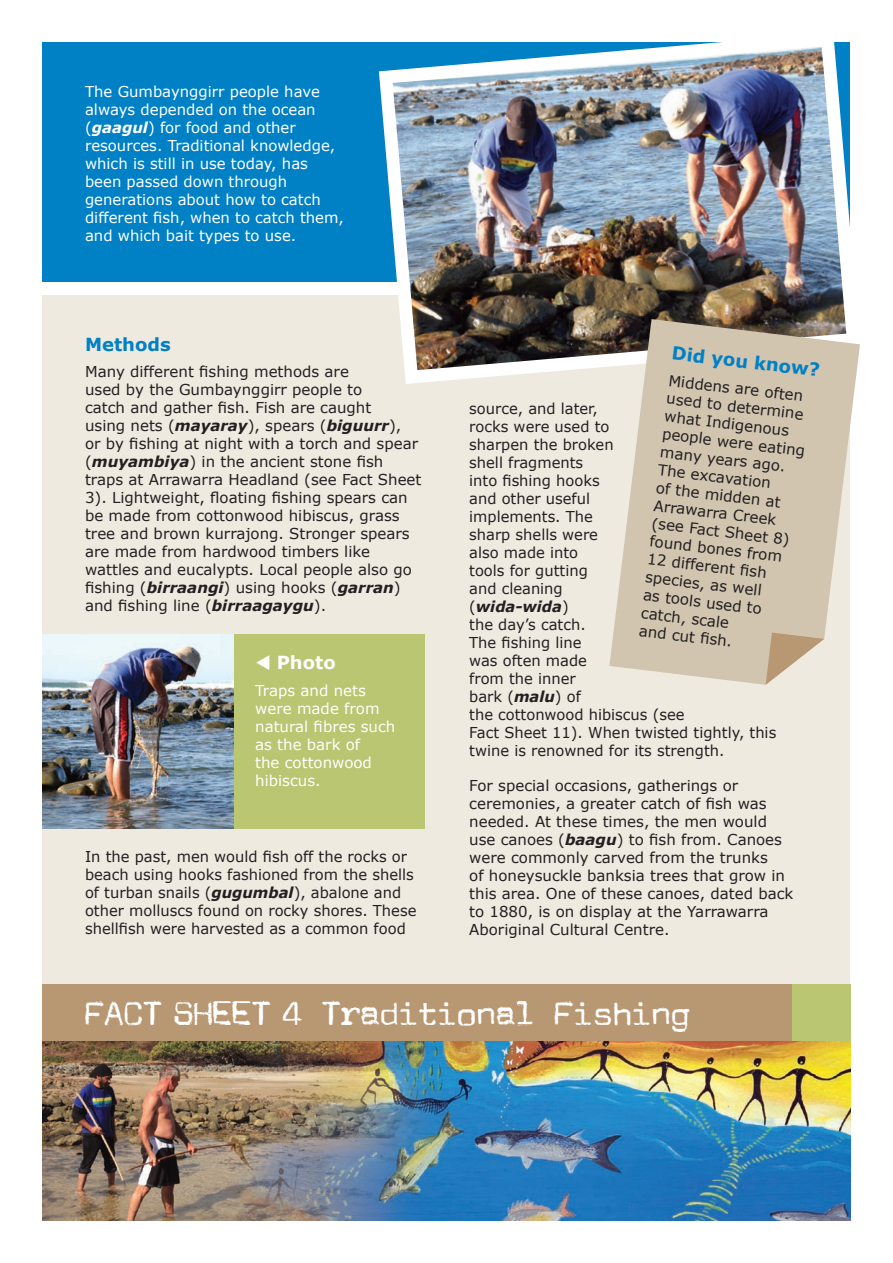
<style>
.page{position:relative;width:893px;height:1263px;background:#fff}
.page>*{position:absolute;margin:0;border:0;box-sizing:border-box;transform-origin:0 0}
.t1{font:39px "JM Letter";color:#fff}
.t2{font:700 18px "Verdana";color:#0080c5}
.t3{font:700 18px "Verdana";color:#fff}
.t4{font:15px/18px "Verdana";color:#231f20}
.t5{font:15px/18px "Verdana";color:#fff}
.s1{font-weight:700;font-style:italic}
</style>
<div class="page">
<div style="left:43px;top:43px;width:807px;height:239px;background:#0080c5"></div>
<div style="left:43px;top:295px;width:807px;height:925px;background:#efeae0"></div>
<img style="left:43px;top:1041px;width:807px;height:179px">
<svg style="left:379px;top:42px;width:471px;height:342px"></svg>
<img style="left:393px;top:46px;width:453px;height:324px">
<div style="left:43px;top:634px;width:382px;height:194px;background:#bac671"></div>
<img style="left:43px;top:634px;width:191px;height:194px">
<svg style="left:609px;top:319px;width:251px;height:366px;fill:#d1c5b0"></svg>
<svg style="left:766px;top:633px;width:58px;height:52px"></svg>
<div style="left:43px;top:984px;width:807px;height:57px;background:#b89773"></div>
<div style="left:792px;top:984px;width:58px;height:57px;background:#bac671"></div>
<p class="t5" style="left:85px;top:82px;width:260px">The Gumbaynggirr people have always depended on the ocean (<span class="s1">gaagul</span>) for food and other resources. Traditional knowledge, which is still in use today, has been passed down through generations about how to catch different fish, when to catch them, and which bait types to use.</p>
<p class="t2" style="left:85px;top:333px;width:87px">Methods</p>
<p class="t4" style="left:85px;top:362px;width:338px">Many different fishing methods are<br>used by the Gumbaynggirr people to<br>catch and gather fish. Fish are caught<br>using nets (<span class="s1">mayaray</span>), spears (<span class="s1">biguurr</span>),<br>or by fishing at night with a torch and spear (<span class="s1">muyambiya</span>) in the ancient stone fish traps at Arrawarra Headland (see Fact Sheet 3). Lightweight, floating fishing spears can be made from cottonwood hibiscus, grass tree and brown kurrajong. Stronger spears are made from hardwood timbers like wattles and eucalypts. Local people also go fishing (<span class="s1">birraangi</span>) using hooks (<span class="s1">garran</span>) and fishing line (<span class="s1">birraagaygu</span>).</p>
<p class="t3" style="left:255px;top:651px;width:82px">▼ Photo</p>
<p class="t5" style="left:255px;top:681px;width:142px">Traps and nets were made from natural fibres such as the bark of<br>the cottonwood hibiscus.</p>
<p class="t4" style="left:85px;top:847px;width:333px">In the past, men would fish off the rocks or beach using hooks fashioned from the shells of turban snails (<span class="s1">gugumbal</span>), abalone and other molluscs found on rocky shores. These shellfish were harvested as a common food</p>
<p class="t2" style="left:673px;top:341px;width:150px;rotate:7deg">Did you know?</p>
<p class="t4" style="left:670px;top:370px;width:145px;rotate:7deg">Middens are often used to determine what Indigenous people were eating many years ago.<br>The excavation<br>of the midden at<br>Arrawarra Creek (see Fact Sheet 8) found bones from<br>12 different fi sh species, as well<br>as tools used to catch, scale<br>and cut fi sh.</p>
<p class="t4" style="left:469px;top:399px;width:309px">source, and later,<br>rocks were used to<br>sharpen the broken<br>shell fragments<br>into fishing hooks<br>and other useful<br>implements. The<br>sharp shells were<br>also made into<br>tools for gutting<br>and cleaning<br>(<span class="s1">wida-wida</span>)<br>the day’s catch.<br>The fishing line<br>was often made<br>from the inner<br>bark (<span class="s1">malu</span>) of<br>the cottonwood hibiscus (see<br>Fact Sheet 11). When twisted tightly, this twine is renowned for its strength.</p>
<p class="t4" style="left:469px;top:776px;width:326px">For special occasions, gatherings or ceremonies, a greater catch of fish was needed. At these times, the men would use canoes (<span class="s1">baagu</span>) to fish from. Canoes were commonly carved from the trunks<br>of honeysuckle banksia trees that grow in this area. One of these canoes, dated back to 1880, is on display at the Yarrawarra Aboriginal Cultural Centre.</p>
<h1 class="t1" style="left:85px;top:988px;width:607px">FACT SHEET 4 Traditional Fishing</h1>
</div>
